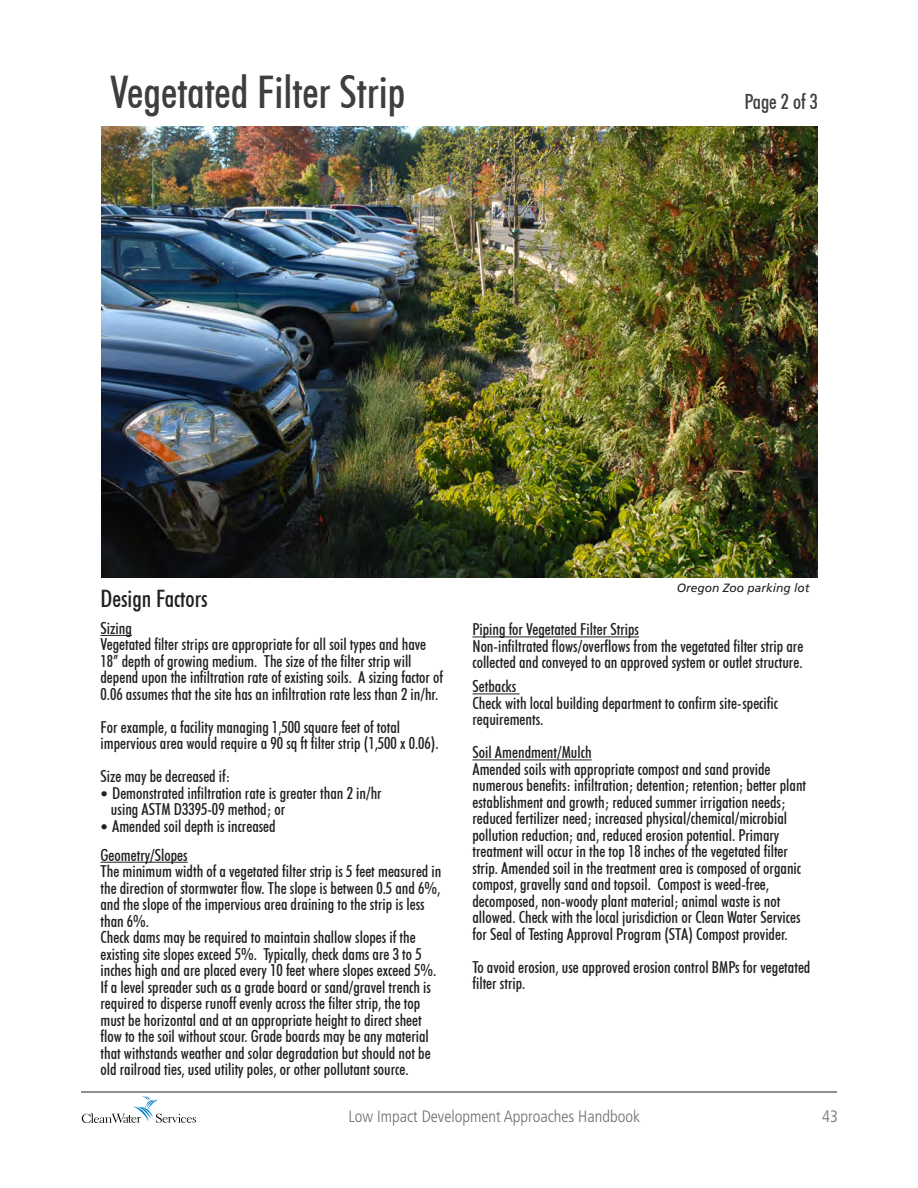
<style>
.page{position:relative;width:918px;height:1188px;background:#fff}
.page>*{position:absolute;margin:0;border:0;box-sizing:border-box;transform-origin:0 0}
.t1{font:500 condensed 45px "Futura BT";color:#3e3e3f}
.t2{font:500 condensed 24px "Futura BT";color:#231f20}
.t3{font:500 condensed 21px "Futura BT";color:#3e3e3f}
.t4{font:500 condensed 16.5px/16.5px "Futura BT";color:#231f20}
.t5{font:300 condensed 16.5px "Frutiger LT Pro";color:#6d6e71}
.t6{font:italic 12px "Frutiger";color:#231f20}
.s1{font-family:"Frutiger";font-weight:400;font-stretch:normal;font-size:15px}
</style>
<div class="page">
<hr style="left:81px;top:1092px;width:756px;height:1px;background:#231f20">
<svg style="left:82px;top:1096px;width:114px;height:27px"></svg>
<hr style="left:472px;top:636px;width:167px;height:1px;background:#231f20">
<hr style="left:472px;top:693px;width:48px;height:1px;background:#231f20">
<hr style="left:472px;top:759px;width:120px;height:1px;background:#231f20">
<hr style="left:100px;top:635px;width:32px;height:1px;background:#231f20">
<hr style="left:100px;top:862px;width:88px;height:1px;background:#231f20">
<img style="left:101px;top:127px;width:717px;height:450px">
<p class="t1" style="left:110px;top:65px;width:297px">Vegetated Filter Strip</p>
<p class="t3" style="left:744px;top:89px;width:75px">Page 2 of 3</p>
<p class="t2" style="left:100px;top:584px;width:109px">Design Factors</p>
<p class="t4" style="left:100px;top:620px;width:33px">Sizing</p>
<p class="t4" style="left:100px;top:636px;width:344px">Vegetated filter strips are appropriate for all soil types and have 18” depth of growing medium. The size of the filter strip will depend upon the infiltration rate of existing soils. A sizing factor of 0.06 assumes that the site has an infiltration rate less than 2 in/hr.</p>
<p class="t4" style="left:100px;top:719px;width:340px">For example, a facility managing 1,500 square feet of total impervious area would require a 90 sq ft filter strip (1,500 x 0.06).</p>
<p class="t4" style="left:100px;top:768px;width:131px">Size may be decreased if:</p>
<p class="t4" style="left:111px;top:785px;width:272px;text-indent:-10px"><span class="s1">•</span> Demonstrated infiltration rate is greater than 2 in/hr using ASTM D3395-09 method; or</p>
<p class="t4" style="left:100px;top:818px;width:177px"><span class="s1">•</span> Amended soil depth is increased</p>
<p class="t4" style="left:101px;top:846px;width:89px">Geometry/Slopes</p>
<p class="t4" style="left:101px;top:863px;width:342px">The minimum width of a vegetated filter strip is 5 feet measured in the direction of stormwater flow. The slope is between 0.5 and 6%, and the slope of the impervious area draining to the strip is less than 6%.</p>
<p class="t4" style="left:101px;top:929px;width:337px">Check dams may be required to maintain shallow slopes if the existing site slopes exceed 5%. Typically, check dams are 3 to 5 inches high and are placed every 10 feet where slopes exceed 5%.</p>
<p class="t4" style="left:101px;top:978px;width:332px">If a level spreader such as a grade board or sand/gravel trench is required to disperse runoff evenly across the filter strip, the top must be horizontal and at an appropriate height to direct sheet flow to the soil without scour. Grade boards may be any material that withstands weather and solar degradation but should not be old railroad ties, used utility poles, or other pollutant source.</p>
<p class="t6" style="left:677px;top:581px;width:134px">Oregon Zoo parking lot</p>
<p class="t4" style="left:472px;top:621px;width:168px">Piping for Vegetated Filter Strips</p>
<p class="t4" style="left:472px;top:638px;width:332px">Non-infiltrated flows/overflows from the vegetated filter strip are collected and conveyed to an approved system or outlet structure.</p>
<p class="t4" style="left:472px;top:678px;width:45px">Setbacks</p>
<p class="t4" style="left:472px;top:695px;width:307px">Check with local building department to confirm site-specific requirements.</p>
<p class="t4" style="left:472px;top:744px;width:121px">Soil Amendment/Mulch</p>
<p class="t4" style="left:472px;top:761px;width:335px">Amended soils with appropriate compost and sand provide numerous benefits: infiltration; detention; retention; better plant establishment and growth; reduced summer irrigation needs; reduced fertilizer need; increased physical/chemical/microbial pollution reduction; and, reduced erosion potential. Primary treatment will occur in the top 18 inches of the vegetated filter strip. Amended soil in the treatment area is composed of organic compost, gravelly sand and topsoil. Compost is weed-free, decomposed, non-woody plant material; animal waste is not allowed. Check with the local jurisdiction or Clean Water Services for Seal of Testing Approval Program (STA) Compost provider.</p>
<p class="t4" style="left:472px;top:959px;width:339px">To avoid erosion, use approved erosion control BMPs for vegetated filter strip.</p>
<p class="t5" style="left:348px;top:1107px;width:293px">Low Impact Development Approaches Handbook</p>
<p class="t5" style="left:822px;top:1107px;width:17px">43</p>
</div>
